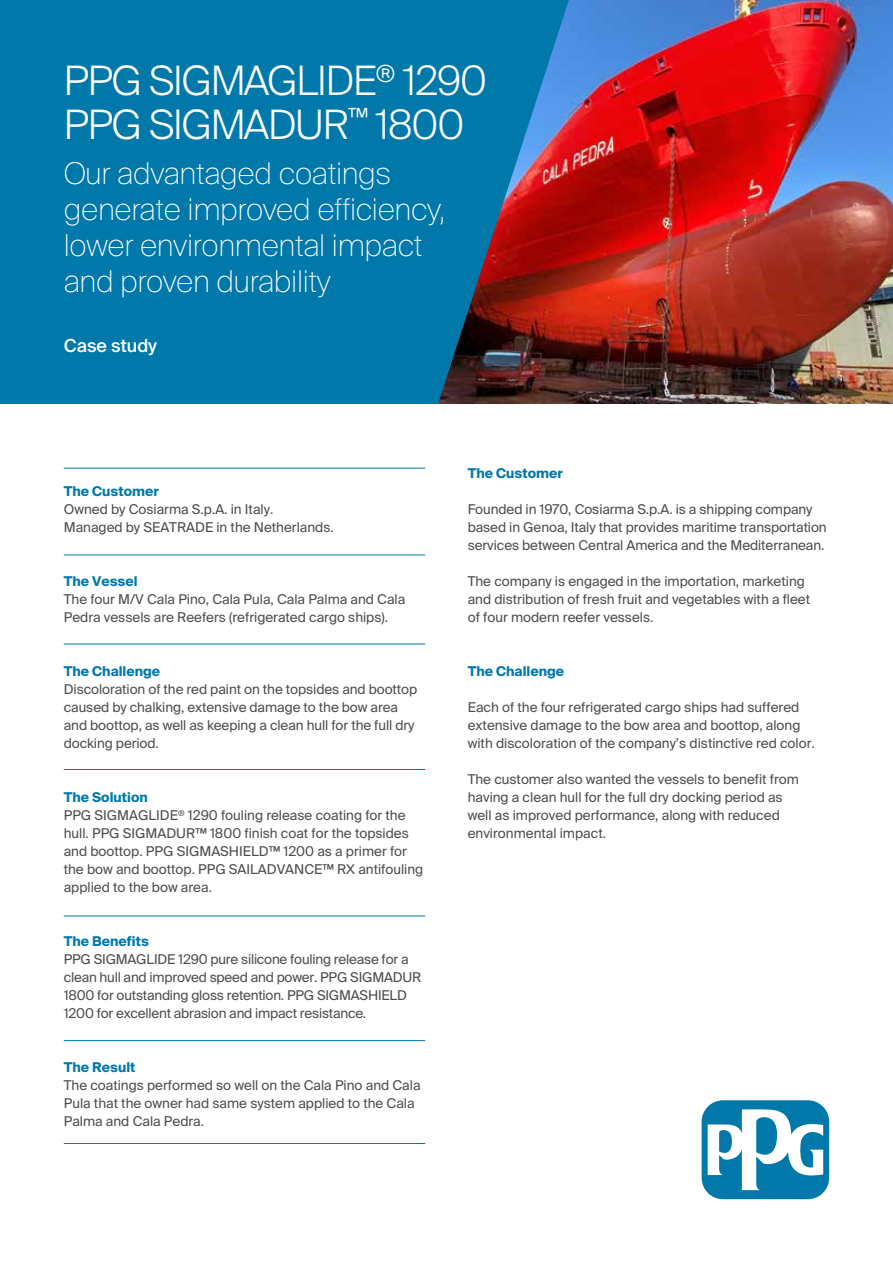
<style>
.page{position:relative;width:893px;height:1263px;background:#fff}
.page>*{position:absolute;margin:0;border:0;box-sizing:border-box;transform-origin:0 0}
.t1{font:300 40.5px/43.5px "Suisse Intl";letter-spacing:-.025em;color:#fff}
.t2{font:100 30px/36px "Suisse Intl";letter-spacing:-.01em;color:#fff}
.t3{font:500 18px "Suisse Intl";color:#fff}
.t4{font:13.5px/18px "Suisse Intl";color:#4d4d4f}
.t5{font:700 13.5px "Suisse Intl";color:#0078a9}
.s1{font-weight:700;color:#0078a9}
</style>
<div class="page">
<div style="left:702px;top:1100px;width:127px;height:99px;background:#0078a9;border-radius:21px"></div>
<svg style="left:708px;top:1109px;width:115px;height:81px"></svg>
<hr style="left:64px;top:555px;width:361px;height:1px;background:#0078a9">
<hr style="left:64px;top:468px;width:361px;height:1px;background:#0078a9">
<hr style="left:64px;top:644px;width:361px;height:1px;background:#0078a9">
<hr style="left:64px;top:769px;width:361px;height:1px;background:#0078a9">
<hr style="left:64px;top:915px;width:361px;height:1px;background:#0078a9">
<hr style="left:64px;top:1040px;width:361px;height:1px;background:#0078a9">
<hr style="left:64px;top:1143px;width:361px;height:1px;background:#0078a9">
<img style="left:569px;top:0;width:324px;height:404px">
<svg style="left:0;top:0;width:569px;height:404px;fill:#0078a9"></svg>
<h1 class="t1" style="left:64px;top:59px;width:425px">PPG SIGMAGLIDE<sup>®</sup> 1290<br>PPG SIGMADUR<sup>™</sup> 1800</h1>
<h2 class="t2" style="left:64px;top:155px;width:383px">Our advantaged coatings generate improved efficiency, lower environmental impact and proven durability</h2>
<h3 class="t3" style="left:64px;top:335px;width:95px">Case study</h3>
<p class="t5" style="left:64px;top:484px;width:97px">The Customer</p>
<p class="t4" style="left:64px;top:500px;width:272px">Owned by Cosiarma S.p.A. in Italy.<br>Managed by SEATRADE in the Netherlands.</p>
<p class="t5" style="left:64px;top:574px;width:75px">The Vessel</p>
<p class="t4" style="left:64px;top:590px;width:343px">The four M/V Cala Pino, Cala Pula, Cala Palma and Cala<br>Pedra vessels are Reefers (refrigerated cargo ships).</p>
<p class="t5" style="left:64px;top:664px;width:98px">The Challenge</p>
<p class="t4" style="left:64px;top:680px;width:355px">Discoloration of the red paint on the topsides and boottop caused by chalking, extensive damage to the bow area and boottop, as well as keeping a clean hull for the full dry docking period.</p>
<p class="t4" style="left:64px;top:788px;width:361px"><span class="s1">The Solution<br></span>PPG SIGMAGLIDE<sup>®</sup> 1290 fouling release coating for the hull. PPG SIGMADUR™ 1800 finish coat for the topsides and boottop. PPG SIGMASHIELD™ 1200 as a primer for the bow and boottop. PPG SAILADVANCE™ RX antifouling applied to the bow area.</p>
<p class="t5" style="left:64px;top:934px;width:87px">The Benefits</p>
<p class="t4" style="left:64px;top:950px;width:359px">PPG SIGMAGLIDE 1290 pure silicone fouling release for a clean hull and improved speed and power. PPG SIGMADUR 1800 for outstanding gloss retention. PPG SIGMASHIELD 1200 for excellent abrasion and impact resistance.</p>
<p class="t5" style="left:64px;top:1060px;width:73px">The Result</p>
<p class="t4" style="left:64px;top:1076px;width:358px">The coatings performed so well on the Cala Pino and Cala<br>Pula that the owner had same system applied to the Cala<br>Palma and Cala Pedra.</p>
<p class="t5" style="left:468px;top:465px;width:97px">The Customer</p>
<p class="t4" style="left:468px;top:500px;width:361px">Founded in 1970, Cosiarma S.p.A. is a shipping company based in Genoa, Italy that provides maritime transportation services between Central America and the Mediterranean.</p>
<p class="t4" style="left:468px;top:572px;width:344px">The company is engaged in the importation, marketing and distribution of fresh fruit and vegetables with a fleet of four modern reefer vessels.</p>
<p class="t5" style="left:468px;top:663px;width:98px">The Challenge</p>
<p class="t4" style="left:468px;top:698px;width:349px">Each of the four refrigerated cargo ships had suffered extensive damage to the bow area and boottop, along with discoloration of the company’s distinctive red color.</p>
<p class="t4" style="left:468px;top:770px;width:333px">The customer also wanted the vessels to benefit from having a clean hull for the full dry docking period as well as improved performance, along with reduced environmental impact.</p>
</div>
